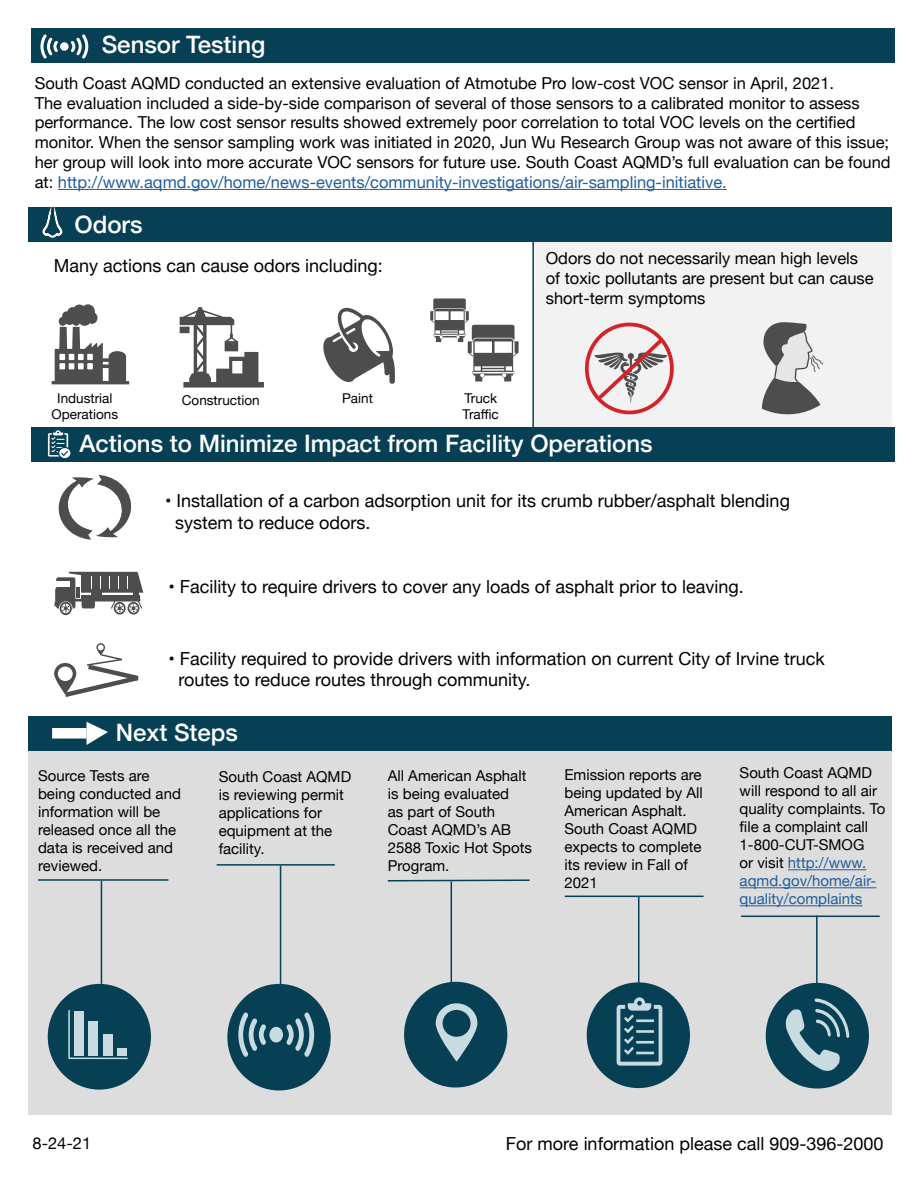
<style>
.page{position:relative;width:918px;height:1188px;background:#fff}
.page>*{position:absolute;margin:0;border:0;box-sizing:border-box;transform-origin:0 0}
.t1{font:500 24px "Helvetica Neue";color:#fff}
.t2{font:18px/21.6px "Helvetica Neue";color:#000}
.t3{font:16.5px/19.8px "Helvetica Neue";color:#000}
.t4{font:15px/18px "Helvetica Neue";color:#000}
.t5{font:13.5px/16.2px "Helvetica Neue";color:#000}
.s1{color:#215e9e}
</style>
<div class="page">
<div style="left:28px;top:716px;width:863px;height:399px;background:#dcdddc"></div>
<hr style="left:101px;top:881px;width:1px;height:103px;background:#074054">
<hr style="left:280px;top:866px;width:1px;height:123px;background:#074054">
<hr style="left:451px;top:882px;width:1px;height:107px;background:#074054">
<hr style="left:638px;top:897px;width:1px;height:87px;background:#074054">
<hr style="left:565px;top:896px;width:139px;height:1px;background:#074054">
<svg style="left:387px;top:879px;width:143px;height:3px"></svg>
<hr style="left:217px;top:864px;width:118px;height:2px;background:#074054">
<hr style="left:38px;top:879px;width:130px;height:2px;background:#074054">
<hr style="left:788px;top:869px;width:78px;height:1px;background:#215e9e">
<hr style="left:740px;top:887px;width:136px;height:1px;background:#215e9e">
<hr style="left:740px;top:905px;width:122px;height:1px;background:#215e9e">
<div style="left:31px;top:428px;width:863px;height:34px;background:#074054"></div>
<svg style="left:48px;top:430px;width:22px;height:28px"></svg>
<div style="left:28px;top:716px;width:863px;height:35px;background:#074054"></div>
<svg style="left:87px;top:722px;width:21px;height:23px"></svg>
<div style="left:52px;top:728px;width:35px;height:11px;background:#fff"></div>
<div style="left:533px;top:229px;width:358px;height:199px;background:#f2f2f2"></div>
<svg style="left:323px;top:307px;width:72px;height:77px"></svg>
<svg style="left:430px;top:298px;width:89px;height:83px"></svg>
<svg style="left:180px;top:307px;width:84px;height:81px"></svg>
<svg style="left:52px;top:304px;width:77px;height:80px"></svg>
<svg style="left:762px;top:322px;width:62px;height:93px"></svg>
<div style="left:585px;top:323px;width:89px;height:91px;border:4px solid #d2232a;border-radius:50%"></div>
<svg style="left:594px;top:334px;width:73px;height:69px"></svg>
<hr style="left:532px;top:227px;width:2px;height:202px;background:#074054">
<div style="left:28px;top:207px;width:863px;height:34px;background:#074054"></div>
<svg style="left:96px;top:643px;width:9px;height:13px"></svg>
<svg style="left:54px;top:663px;width:22px;height:31px"></svg>
<svg style="left:58px;top:645px;width:81px;height:52px"></svg>
<svg style="left:114px;top:602px;width:12px;height:13px"></svg>
<svg style="left:128px;top:602px;width:11px;height:13px"></svg>
<svg style="left:60px;top:602px;width:12px;height:13px"></svg>
<svg style="left:55px;top:572px;width:88px;height:40px"></svg>
<svg style="left:42px;top:211px;width:21px;height:27px"></svg>
<div style="left:766px;top:983px;width:103px;height:106px;background:#074054;border-radius:50%"></div>
<hr style="left:816px;top:916px;width:2px;height:69px;background:#074054">
<hr style="left:741px;top:916px;width:139px;height:1px;background:#074054">
<svg style="left:58px;top:475px;width:74px;height:65px"></svg>
<hr style="left:58px;top:189px;width:669px;height:1px;background:#215e9e">
<div style="left:31px;top:29px;width:863px;height:34px;background:#074054"></div>
<svg style="left:71px;top:34px;width:17px;height:25px"></svg>
<svg style="left:40px;top:34px;width:18px;height:25px"></svg>
<div style="left:60px;top:42px;width:9px;height:9px;background:#fff;border-radius:50%"></div>
<div style="left:587px;top:982px;width:103px;height:106px;background:#074054;border-radius:50%"></div>
<svg style="left:785px;top:998px;width:64px;height:73px"></svg>
<div style="left:227px;top:984px;width:104px;height:107px;background:#074054;border-radius:50%"></div>
<svg style="left:617px;top:997px;width:45px;height:69px"></svg>
<div style="left:404px;top:982px;width:103px;height:106px;background:#074054;border-radius:50%"></div>
<svg style="left:286px;top:1012px;width:28px;height:45px"></svg>
<svg style="left:238px;top:1012px;width:28px;height:45px"></svg>
<div style="left:269px;top:1027px;width:14px;height:16px;background:#c7dbe0;border-radius:50%"></div>
<div style="left:48px;top:984px;width:103px;height:106px;background:#074054;border-radius:50%"></div>
<svg style="left:436px;top:1003px;width:41px;height:59px"></svg>
<svg style="left:443px;top:1010px;width:28px;height:27px"></svg>
<div style="left:74px;top:1012px;width:10px;height:44px;background:#c7dbe0"></div>
<div style="left:88px;top:1021px;width:9px;height:34px;background:#c7dbe0"></div>
<div style="left:103px;top:1034px;width:9px;height:21px;background:#c7dbe0"></div>
<div style="left:118px;top:1048px;width:9px;height:7px;background:#c7dbe0"></div>
<hr style="left:68px;top:1010px;width:2px;height:48px;background:#c7dbe0">
<hr style="left:68px;top:1058px;width:60px;height:1px;background:#c7dbe0">
<h1 class="t1" style="left:102px;top:25px;width:165px">Sensor Testing</h1>
<p class="t3" style="left:35px;top:74px;width:858px">South Coast AQMD conducted an extensive evaluation of Atmotube Pro low-cost VOC sensor in April, 2021.<br>The evaluation included a side-by-side comparison of several of those sensors to a calibrated monitor to assess performance. The low cost sensor results showed extremely poor correlation to total VOC levels on the certified monitor. When the sensor sampling work was initiated in 2020, Jun Wu Research Group was not aware of this issue; her group will look into more accurate VOC sensors for future use. South Coast AQMD’s full evaluation can be found at: <span class="s1">http://www.aqmd.gov/home/news-events/community-investigations/air-sampling-initiative.</span></p>
<h1 class="t1" style="left:74px;top:206px;width:70px">Odors</h1>
<p class="t2" style="left:54px;top:256px;width:331px">Many actions can cause odors including:</p>
<p class="t5" style="left:52px;top:390px;width:68px;text-align:center">Industrial<br>Operations</p>
<p class="t5" style="left:182px;top:393px;width:79px">Construction</p>
<p class="t5" style="left:342px;top:390px;width:32px">Paint</p>
<p class="t5" style="left:463px;top:390px;width:38px">Truck<br>Traffic</p>
<p class="t3" style="left:546px;top:250px;width:329px">Odors do not necessarily mean high levels of toxic pollutants are present but can cause short-term symptoms</p>
<h1 class="t1" style="left:80px;top:424px;width:575px">Actions to Minimize Impact from Facility Operations</h1>
<p class="t2" style="left:175px;top:491px;width:616px;text-indent:-10px">• Installation of a carbon adsorption unit for its crumb rubber/asphalt blending system to reduce odors.</p>
<p class="t2" style="left:169px;top:577px;width:577px">• Facility to require drivers to cover any loads of asphalt prior to leaving.</p>
<p class="t2" style="left:178px;top:649px;width:648px;text-indent:-10px">• Facility required to provide drivers with information on current City of Irvine truck routes to reduce routes through community.</p>
<h1 class="t1" style="left:116px;top:713px;width:124px">Next Steps</h1>
<p class="t4" style="left:38px;top:768px;width:144px">Source Tests are being conducted and information will be released once all the data is received and reviewed.</p>
<p class="t4" style="left:219px;top:769px;width:134px">South Coast AQMD is reviewing permit applications for equipment at the facility.</p>
<p class="t4" style="left:740px;top:765px;width:147px">South Coast AQMD will respond to all air quality complaints. To file a complaint call<br>1-800-CUT-SMOG<br>or visit <span class="s1">http://www. aqmd.gov/home/air&shy;quality/complaints</span></p>
<p class="t4" style="left:388px;top:768px;width:146px">All American Asphalt is being evaluated<br>as part of South<br>Coast AQMD’s AB<br>2588 Toxic Hot Spots<br>Program.</p>
<p class="t4" style="left:564px;top:766px;width:140px">Emission reports are being updated by All<br>American Asphalt.<br>South Coast AQMD expects to complete its review in Fall of<br>2021</p>
<p class="t3" style="left:33px;top:1134px;width:60px">8-24-21</p>
<p class="t2" style="left:506px;top:1134px;width:379px">For more information please call 909-396-2000</p>
</div>
